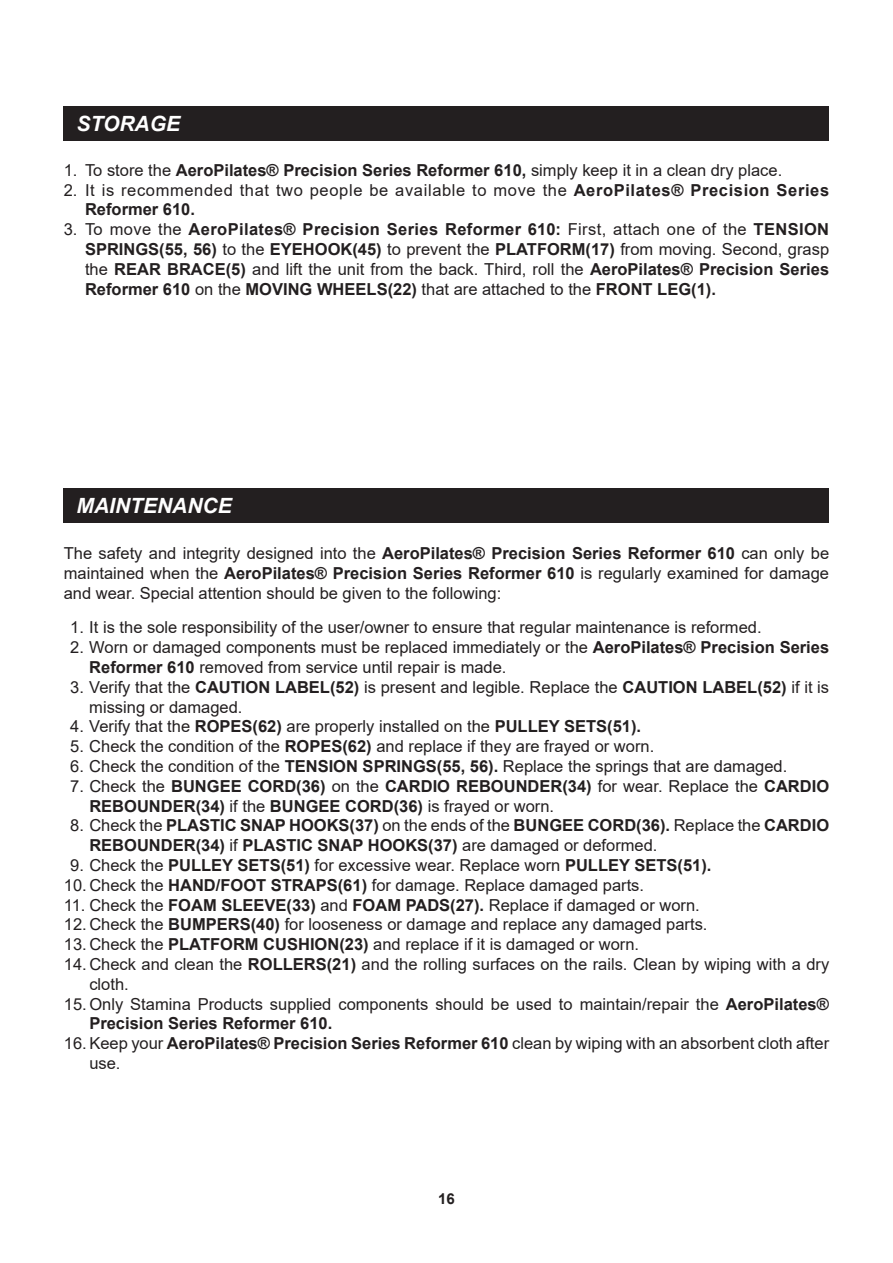
<style>
.page{position:relative;width:893px;height:1263px;background:#fff}
.page>*{position:absolute;margin:0;border:0;box-sizing:border-box;transform-origin:0 0}
.t1{font:italic 700 21px "Arial";color:#fff}
.t2{font:16.5px/19.8px "Arial";color:#231f20}
.t3{font:700 16.5px/19.8px "Arial";color:#231f20}
.t4{font:16.5px/19.8px "Arial";letter-spacing:.04em;color:#231f20}
.t5{font:700 15px "Arial";color:#231f20}
.s1{font-weight:700}
.s2{font-weight:400}
</style>
<div class="page">
<div style="left:64px;top:106px;width:765px;height:34px;background:#231f20"></div>
<div style="left:64px;top:488px;width:765px;height:34px;background:#231f20"></div>
<p class="t1" style="left:77px;top:109px;width:105px">STORAGE</p>
<p class="t2" style="left:64px;top:160px;width:720px">1. To store the <span class="s1">AeroPilates® Precision Series Reformer 610,</span> simply keep it in a clean dry place.</p>
<p class="t4" style="left:85px;top:180px;width:746px;text-indent:-21px">2. It is recommended that two people be available to move the <span class="s1">AeroPilates® Precision Series<br>Reformer 610.</span></p>
<p class="t3" style="left:85px;top:220px;width:746px;text-align:justify;text-indent:-21px"><span class="s2">3. To move the</span> AeroPilates® Precision Series Reformer 610: <span class="s2">First, attach one of the</span> TENSION SPRINGS(55, 56) <span class="s2">to the</span> EYEHOOK(45) <span class="s2">to prevent the</span> PLATFORM(17) <span class="s2">from moving. Second, grasp the</span> REAR BRACE(5) <span class="s2">and lift the unit from the back. Third, roll the</span> AeroPilates® Precision Series Reformer 610 <span class="s2">on the</span> MOVING WHEELS(22) <span class="s2">that are attached to the</span> FRONT LEG(1).</p>
<p class="t1" style="left:77px;top:492px;width:157px">MAINTENANCE</p>
<p class="t2" style="left:64px;top:543px;width:767px;text-align:justify">The safety and integrity designed into the <span class="s1">AeroPilates® Precision Series Reformer 610</span> can only be maintained when the <span class="s1">AeroPilates® Precision Series Reformer 610</span> is regularly examined for damage and wear. Special attention should be given to the following:</p>
<p class="t2" style="left:70px;top:617px;width:693px">1. It is the sole responsibility of the user/owner to ensure that regular maintenance is reformed.</p>
<p class="t2" style="left:89px;top:637px;width:741px;text-indent:-19px">2. Worn or damaged components must be replaced immediately or the <span class="s1">AeroPilates® Precision Series<br>Reformer 610</span> removed from service until repair is made.</p>
<p class="t2" style="left:89px;top:677px;width:741px;text-indent:-19px">3. Verify that the <span class="s1">CAUTION LABEL(52)</span> is present and legible. Replace the <span class="s1">CAUTION LABEL(52)</span> if it is missing or damaged.</p>
<p class="t2" style="left:70px;top:716px;width:572px">4. Verify that the <span class="s1">ROPES(62)</span> are properly installed on the <span class="s1">PULLEY SETS(51).</span></p>
<p class="t2" style="left:70px;top:736px;width:586px">5. Check the condition of the <span class="s1">ROPES(62)</span> and replace if they are frayed or worn.</p>
<p class="t2" style="left:70px;top:756px;width:719px">6. Check the condition of the <span class="s1">TENSION SPRINGS(55, 56).</span> Replace the springs that are damaged.</p>
<p class="t3" style="left:89px;top:776px;width:741px;text-indent:-19px"><span class="s2">7. Check the</span> BUNGEE CORD(36) <span class="s2">on the</span> CARDIO REBOUNDER(34) <span class="s2">for wear. Replace the</span> CARDIO<br>REBOUNDER(34) <span class="s2">if the</span> BUNGEE CORD(36) <span class="s2">is frayed or worn.</span></p>
<p class="t3" style="left:89px;top:816px;width:741px;text-indent:-19px"><span class="s2">8. Check the</span> PLASTIC SNAP HOOKS(37) <span class="s2">on the ends of the</span> BUNGEE CORD(36). <span class="s2">Replace the</span> CARDIO<br>REBOUNDER(34) <span class="s2">if</span> PLASTIC SNAP HOOKS(37) <span class="s2">are damaged or deformed.</span></p>
<p class="t2" style="left:70px;top:855px;width:643px">9. Check the <span class="s1">PULLEY SETS(51)</span> for excessive wear. Replace worn <span class="s1">PULLEY SETS(51).</span></p>
<p class="t2" style="left:64px;top:875px;width:582px">10. Check the <span class="s1">HAND/FOOT STRAPS(61)</span> for damage. Replace damaged parts.</p>
<p class="t2" style="left:64px;top:895px;width:637px">11. Check the <span class="s1">FOAM SLEEVE(33)</span> and <span class="s1">FOAM PADS(27).</span> Replace if damaged or worn.</p>
<p class="t2" style="left:64px;top:914px;width:645px">12. Check the <span class="s1">BUMPERS(40)</span> for looseness or damage and replace any damaged parts.</p>
<p class="t2" style="left:64px;top:934px;width:577px">13. Check the <span class="s1">PLATFORM CUSHION(23)</span> and replace if it is damaged or worn.</p>
<p class="t2" style="left:89px;top:954px;width:741px;text-indent:-26px">14. Check and clean the <span class="s1">ROLLERS(21)</span> and the rolling surfaces on the rails. Clean by wiping with a dry cloth.</p>
<p class="t2" style="left:89px;top:994px;width:741px;text-indent:-26px">15. Only Stamina Products supplied components should be used to maintain/repair the <span class="s1">AeroPilates®<br>Precision Series Reformer 610.</span></p>
<p class="t2" style="left:89px;top:1033px;width:741px;text-indent:-26px">16. Keep your <span class="s1">AeroPilates® Precision Series Reformer 610</span> clean by wiping with an absorbent cloth after use.</p>
<p class="t5" style="left:438px;top:1188px;width:18px">16</p>
</div>
